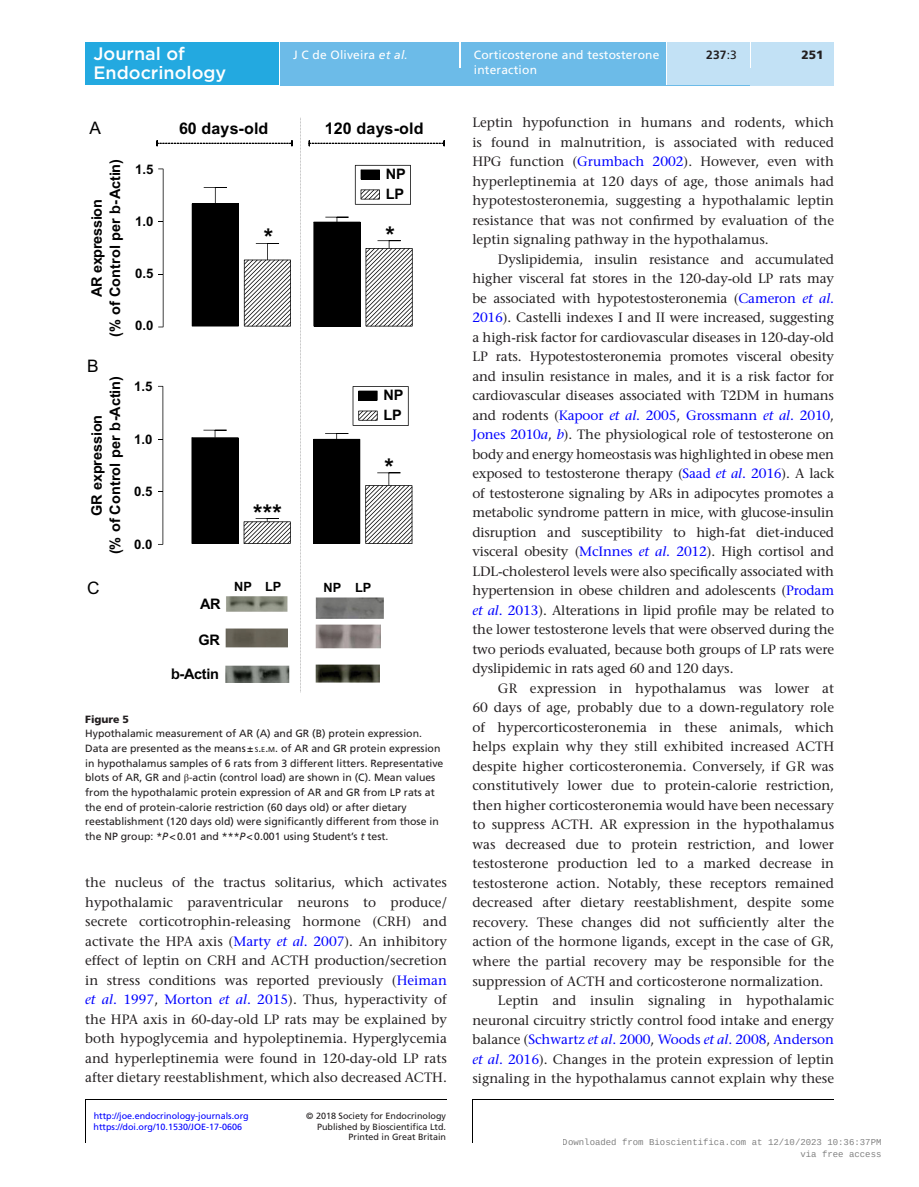
<style>
.page{position:relative;width:919px;height:1187px;background:#fff}
.page>*{position:absolute;margin:0;border:0;box-sizing:border-box;transform-origin:0 0}
.t1{font:700 24.15px "Arial";color:#000}
.t2{font:500 18px "Gotham";color:#fff}
.t3{font:17.25px "Arial";color:#000}
.t4{font:700 16.05px "Arial";letter-spacing:.01em;color:#000}
.t5{font:700 14.55px/18.3px "Arial";letter-spacing:-.005em;color:#000;text-align:center}
.t6{font:700 14.4px/20px "Arial";letter-spacing:-.015em;color:#000}
.TXI{font:500 13.5px/19.5px "Stone Serif Std";color:#231f20;text-align:justify}
.t7{font:700 13.2px "Arial";color:#000}
.t8{font:700 12.75px "Arial";letter-spacing:-.01em;color:#000}
.t9{font:12px/14.7px "Frutiger LT Std";letter-spacing:.015em;color:#fff}
.t10{font:700 12px "Frutiger LT Std";color:#231f20}
.t11{font:900 12px "Frutiger LT Std";color:#231f20}
.FC{font:10.5px/14.7px "Frutiger LT Std";color:#231f20}
.FC-2{font:900 10.5px "Frutiger LT Std";color:#231f20}
.t12{font:9px/11.2px "Frutiger LT Std";color:#231f20;text-align:right}
.t13{font:9px "Frutiger LT Std";color:#00f}
.t14{font:9px/12px "Liberation Mono";color:rgb(0 0 0/.5);text-align:right}
.s1{font-weight:400}
.s2{font-style:italic}
.s3{font-size:7.35px}
.s4{font-style:inherit}
.s5{font-family:"STIX General"}
.s6{color:#00f}
.s7{font-style:italic;color:#00f}
</style>
<div class="page">
<hr style="left:472px;top:1099px;width:1px;height:43px;background:#000">
<hr style="left:472px;top:1099px;width:361px;height:1px;background:#000">
<hr style="left:85px;top:1099px;width:1px;height:43px;background:#000">
<hr style="left:85px;top:1099px;width:361px;height:1px;background:#000">
<div style="left:85px;top:43px;width:194px;height:42px;background:#23a9e0"></div>
<div style="left:280px;top:51px;width:553px;height:34px;background:#6cbbe8"></div>
<div style="left:280px;top:43px;width:179px;height:8px;background:#6cbbe8"></div>
<hr style="left:459px;top:42px;width:2px;height:26px;background:#fff">
<div style="left:461px;top:43px;width:205px;height:42px;background:#6cbbe8"></div>
<hr style="left:666px;top:43px;width:1px;height:42px;background:#fff">
<div style="left:667px;top:43px;width:83px;height:42px;background:#c2e1f5"></div>
<div style="left:750px;top:68px;width:83px;height:17px;background:#c2e1f5"></div>
<svg style="left:750px;top:51px;width:1px;height:17px"></svg>
<div style="left:751px;top:42px;width:82px;height:26px;background:#c2e1f5"></div>
<svg style="left:192px;top:187px;width:99px;height:139px"></svg>
<svg style="left:313px;top:217px;width:99px;height:109px"></svg>
<svg style="left:158px;top:168px;width:5px;height:159px"></svg>
<svg style="left:191px;top:430px;width:100px;height:114px"></svg>
<svg style="left:313px;top:433px;width:99px;height:111px"></svg>
<svg style="left:158px;top:386px;width:5px;height:158px"></svg>
<svg style="left:156px;top:140px;width:136px;height:6px"></svg>
<svg style="left:308px;top:140px;width:137px;height:6px"></svg>
<svg style="left:300px;top:117px;width:1px;height:575px"></svg>
<svg style="left:355px;top:165px;width:56px;height:40px"></svg>
<svg style="left:352px;top:386px;width:56px;height:40px"></svg>
<img style="left:316px;top:664px;width:63px;height:18px">
<img style="left:316px;top:624px;width:65px;height:24px">
<img style="left:316px;top:598px;width:67px;height:20px">
<img style="left:225px;top:665px;width:64px;height:17px">
<img style="left:225px;top:628px;width:63px;height:19px">
<img style="left:226px;top:596px;width:62px;height:15px">
<h2 class="t2" style="left:93px;top:42px;width:93px">Journal of</h2>
<p class="t10" style="left:706px;top:48px;width:32px">237<span class="s1">:3</span></p>
<h2 class="t2" style="left:93px;top:61px;width:134px">Endocrinology</h2>
<p class="t9" style="left:293px;top:48px;width:116px">J C de Oliveira <span class="s2">et al.</span></p>
<p class="t9" style="left:474px;top:48px;width:187px">Corticosterone and testosterone interaction</p>
<p class="t11" style="left:801px;top:48px;width:24px">251</p>
<p class="t3" style="left:89px;top:116px;width:13px">A</p>
<p class="t5" style="left:88px;top:337px;width:179px;rotate:-90deg">AR expression<br>(% of Control per -Actin)</p>
<p class="t3" style="left:87px;top:355px;width:13px">B</p>
<p class="t5" style="left:88px;top:554px;width:179px;rotate:-90deg">GR expression<br>(% of Control per -Actin)</p>
<p class="t7" style="left:135px;top:161px;width:20px">1.5</p>
<p class="t7" style="left:135px;top:213px;width:20px">1.0</p>
<p class="t7" style="left:135px;top:265px;width:20px">0.5</p>
<p class="t7" style="left:135px;top:317px;width:20px">0.0</p>
<p class="t7" style="left:134px;top:378px;width:20px">1.5</p>
<p class="t7" style="left:134px;top:430px;width:20px">1.0</p>
<p class="t7" style="left:134px;top:482px;width:20px">0.5</p>
<p class="t7" style="left:134px;top:535px;width:20px">0.0</p>
<p class="t4" style="left:179px;top:118px;width:91px">60 days-old</p>
<p class="t4" style="left:325px;top:118px;width:100px">120 days-old</p>
<p class="t6" style="left:386px;top:165px;width:21px">NP<br>LP</p>
<p class="t1" style="left:264px;top:221px;width:11px">*</p>
<p class="t1" style="left:385px;top:219px;width:11px">*</p>
<p class="t6" style="left:383px;top:386px;width:21px">NP<br>LP</p>
<p class="t1" style="left:253px;top:497px;width:30px">***</p>
<p class="t1" style="left:384px;top:451px;width:11px">*</p>
<p class="t3" style="left:87px;top:576px;width:14px">C</p>
<p class="t8" style="left:234px;top:578px;width:49px">NP LP</p>
<p class="t8" style="left:323px;top:578px;width:49px">NP LP</p>
<p class="t5" style="left:200px;top:595px;width:22px">AR</p>
<p class="t5" style="left:198px;top:630px;width:23px">GR</p>
<p class="t5" style="left:179px;top:665px;width:41px">-Actin</p>
<p class="FC-2" style="left:85px;top:712px;width:45px">Figure 5</p>
<p class="FC" style="left:85px;top:726px;width:360px">Hypothalamic measurement of AR (A) and GR (B) protein expression.<br>Data are presented as the means± <span class="s3">S</span><span class="s4">.</span><span class="s3">E</span><span class="s4">.</span><span class="s3">M</span><span class="s4">.</span> of AR and GR protein expression in hypothalamus samples of 6 rats from 3 different litters. Representative blots of AR, GR and <span class="s5">β</span>-actin (control load) are shown in (C). Mean values from the hypothalamic protein expression of AR and GR from LP rats at the end of protein-calorie restriction (60 days old) or after dietary reestablishment (120 days old) were significantly different from those in the NP group: *<span class="s2">P</span>&lt;0.01 and ***<span class="s2">P</span>&lt;0.001 using Student’s <span class="s2">t</span> test.</p>
<p class="TXI" style="left:85px;top:872px;width:363px">the nucleus of the tractus solitarius, which activates hypothalamic paraventricular neurons to produce/ secrete corticotrophin-releasing hormone (CRH) and activate the HPA axis (<span class="s6">Marty</span> <span class="s7">et al</span><span class="s6">. 2007</span>). An inhibitory effect of leptin on CRH and ACTH production/secretion in stress conditions was reported previously (<span class="s6">Heiman </span><span class="s7">et al</span><span class="s6">. 1997</span>, <span class="s6">Morton</span> <span class="s7">et al</span><span class="s6">. 2015</span>). Thus, hyperactivity of the HPA axis in 60-day-old LP rats may be explained by both hypoglycemia and hypoleptinemia. Hyperglycemia and hyperleptinemia were found in 120-day-old LP rats after dietary reestablishment, which also decreased ACTH.</p>
<p class="t13" style="left:94px;top:1110px;width:157px">http://joe.endocrinology-journals.org</p>
<p class="t12" style="left:306px;top:1110px;width:141px">© 2018 Society for Endocrinology<br>Published by Bioscientifica Ltd.</p>
<p class="t12" style="left:348px;top:1131px;width:99px">Printed in Great Britain</p>
<p class="t13" style="left:93px;top:1121px;width:150px">https://doi.org/10.1530/JOE-17-0606</p>
<p class="TXI" style="left:472px;top:113px;width:363px">Leptin hypofunction in humans and rodents, which is found in malnutrition, is associated with reduced HPG function (<span class="s6">Grumbach 2002</span>). However, even with hyperleptinemia at 120 days of age, those animals had hypotestosteronemia, suggesting a hypothalamic leptin resistance that was not confirmed by evaluation of the leptin signaling pathway in the hypothalamus.</p>
<p class="TXI" style="left:472px;top:249px;width:363px;text-indent:26px">Dyslipidemia, insulin resistance and accumulated higher visceral fat stores in the 120-day-old LP rats may be associated with hypotestosteronemia (<span class="s6">Cameron</span> <span class="s7">et al</span><span class="s6">.<br>2016</span>). Castelli indexes I and II were increased, suggesting a high-risk factor for cardiovascular diseases in 120-day-old LP rats. Hypotestosteronemia promotes visceral obesity and insulin resistance in males, and it is a risk factor for cardiovascular diseases associated with T2DM in humans and rodents (<span class="s6">Kapoor</span> <span class="s7">et al</span><span class="s6">. 2005</span>, <span class="s6">Grossmann</span> <span class="s7">et al</span><span class="s6">. 2010</span>, <span class="s6">Jones 2010</span><span class="s7">a</span>, <span class="s7">b</span>). The physiological role of testosterone on body and energy homeostasis was highlighted in obese men exposed to testosterone therapy (<span class="s6">Saad</span> <span class="s7">et al</span><span class="s6">. 2016</span>). A lack of testosterone signaling by ARs in adipocytes promotes a metabolic syndrome pattern in mice, with glucose-insulin disruption and susceptibility to high-fat diet-induced visceral obesity (<span class="s6">McInnes</span> <span class="s7">et al</span><span class="s6">. 2012</span>). High cortisol and LDL-cholesterol levels were also specifically associated with hypertension in obese children and adolescents (<span class="s6">Prodam </span><span class="s7">et al</span><span class="s6">. 2013</span>). Alterations in lipid profile may be related to the lower testosterone levels that were observed during the two periods evaluated, because both groups of LP rats were dyslipidemic in rats aged 60 and 120 days.</p>
<p class="TXI" style="left:472px;top:678px;width:363px;text-indent:26px">GR expression in hypothalamus was lower at 60 days of age, probably due to a down-regulatory role of hypercorticosteronemia in these animals, which helps explain why they still exhibited increased ACTH despite higher corticosteronemia. Conversely, if GR was constitutively lower due to protein-calorie restriction, then higher corticosteronemia would have been necessary to suppress ACTH. AR expression in the hypothalamus was decreased due to protein restriction, and lower testosterone production led to a marked decrease in testosterone action. Notably, these receptors remained decreased after dietary reestablishment, despite some recovery. These changes did not sufficiently alter the action of the hormone ligands, except in the case of GR, where the partial recovery may be responsible for the suppression of ACTH and corticosterone normalization.</p>
<p class="TXI" style="left:472px;top:990px;width:363px;text-indent:26px">Leptin and insulin signaling in hypothalamic neuronal circuitry strictly control food intake and energy balance (<span class="s6">Schwartz</span> <span class="s7">et al</span><span class="s6">. 2000</span>, <span class="s6">Woods</span> <span class="s7">et al</span><span class="s6">. 2008</span>, <span class="s6">Anderson </span><span class="s7">et al</span><span class="s6">. 2016</span>). Changes in the protein expression of leptin signaling in the hypothalamus cannot explain why these</p>
<p class="t14" style="left:562px;top:1136px;width:320px">Downloaded from Bioscientifica.com at 12/10/2023 10:36:37PM via free access</p>
</div>
